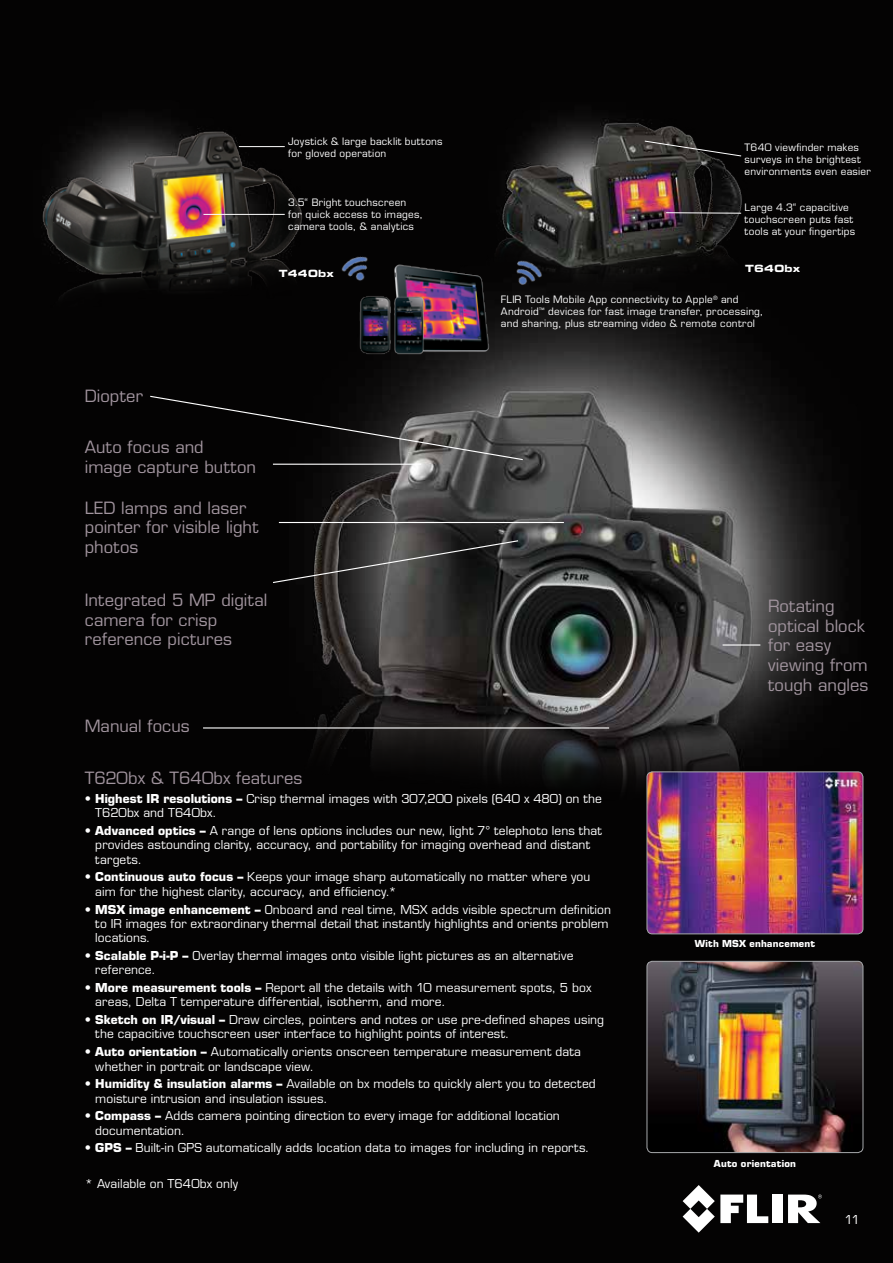
<style>
.page{position:relative;width:893px;height:1263px;background:#040303}
.page>*{position:absolute;margin:0;border:0;box-sizing:border-box;transform-origin:0 0}
.t1{font:16.5px/19.8px "Eurostile LT Std";letter-spacing:.005em;color:#a1949e}
.t2{font:12px/14.4px "Eurostile LT Std";letter-spacing:.01em;color:#fff}
.t3{font:9.9px/12px "Eurostile LT Std";letter-spacing:.025em;color:#fff}
.t4{font:9.9px "Eurostile LT Std Bold Ex 2";letter-spacing:.03em;color:#fff}
.t5{font:700 9.45px "Eurostile LT Std";letter-spacing:.02em;color:#fff}
.s1{font-weight:700}
</style>
<div class="page">
<div style="left:773px;top:1194px;width:10px;height:29px;background:#fff"></div>
<svg style="left:683px;top:1185px;width:85px;height:48px"></svg>
<svg style="left:788px;top:1194px;width:34px;height:29px"></svg>
<img style="left:502px;top:119px;width:240px;height:105px">
<img style="left:42px;top:123px;width:260px;height:172px">
<img style="left:289px;top:224px;width:545px;height:686px">
<hr style="left:203px;top:727px;width:406px;height:1px;background:#fff">
<hr style="left:723px;top:644px;width:37px;height:2px;background:#fff">
<hr style="left:273px;top:464px;width:148px;height:1px;background:#fff">
<svg style="left:150px;top:395px;width:374px;height:66px"></svg>
<hr style="left:279px;top:522px;width:285px;height:1px;background:#fff">
<svg style="left:273px;top:539px;width:246px;height:45px"></svg>
<img style="left:356px;top:265px;width:134px;height:93px">
<img style="left:498px;top:245px;width:58px;height:56px">
<img style="left:328px;top:241px;width:56px;height:54px">
<hr style="left:239px;top:146px;width:46px;height:1px;background:#fff">
<hr style="left:203px;top:214px;width:82px;height:1px;background:#fff">
<svg style="left:644px;top:140px;width:98px;height:17px"></svg>
<svg style="left:665px;top:212px;width:77px;height:2px"></svg>
<img style="left:647px;top:772px;width:216px;height:162px">
<div style="left:647px;top:771px;width:216px;height:163px;border:1px solid #a7a9ac;border-radius:5px"></div>
<img style="left:647px;top:961px;width:216px;height:191px">
<div style="left:647px;top:961px;width:216px;height:192px;border:1px solid #a7a9ac;border-radius:5px"></div>
<p class="t3" style="left:288px;top:135px;width:156px">Joystick &amp; large backlit buttons for gloved operation</p>
<p class="t3" style="left:288px;top:197px;width:136px">3.5“ Bright touchscreen<br>for quick access to images, camera tools, &amp; analytics</p>
<p class="t4" style="left:279px;top:266px;width:56px">T440bx</p>
<h1 class="t1" style="left:85px;top:386px;width:60px">Diopter</h1>
<h1 class="t1" style="left:85px;top:437px;width:173px">Auto focus and<br>image capture button</h1>
<h1 class="t1" style="left:85px;top:498px;width:175px">LED lamps and laser pointer for visible light photos</h1>
<h1 class="t1" style="left:85px;top:590px;width:184px">Integrated 5 MP digital camera for crisp reference pictures</h1>
<h1 class="t1" style="left:85px;top:717px;width:106px">Manual focus</h1>
<p class="t3" style="left:745px;top:141px;width:128px">T640 viewfinder makes surveys in the brightest environments even easier</p>
<p class="t3" style="left:745px;top:201px;width:112px">Large 4.3“ capacitive touchscreen puts fast tools at your fingertips</p>
<p class="t4" style="left:745px;top:262px;width:57px">T640bx</p>
<p class="t3" style="left:501px;top:294px;width:264px">FLIR Tools Mobile App connectivity to Apple<sup>®</sup> and<br>Android<sup>™</sup> devices for fast image transfer, processing, and sharing, plus streaming video &amp; remote control</p>
<h1 class="t1" style="left:768px;top:596px;width:102px">Rotating optical block for easy viewing from tough angles</h1>
<h1 class="t1" style="left:85px;top:768px;width:219px">T620bx &amp; T640bx features</h1>
<p class="t2" style="left:95px;top:791px;width:508px;text-indent:-10px">• <span class="s1">Highest IR resolutions –</span> Crisp thermal images with 307,200 pixels (640 x 480) on the<br>T620bx and T640bx.</p>
<p class="t2" style="left:95px;top:823px;width:508px;text-indent:-10px">• <span class="s1">Advanced optics –</span> A range of lens options includes our new, light 7° telephoto lens that provides astounding clarity, accuracy, and portability for imaging overhead and distant targets.</p>
<p class="t2" style="left:95px;top:870px;width:496px;text-indent:-10px">• <span class="s1">Continuous auto focus –</span> Keeps your image sharp automatically no matter where you aim for the highest clarity, accuracy, and efficiency.*</p>
<p class="t2" style="left:95px;top:902px;width:517px;text-indent:-10px">• <span class="s1">MSX image enhancement –</span> Onboard and real time, MSX adds visible spectrum definition to IR images for extraordinary thermal detail that instantly highlights and orients problem locations.</p>
<p class="t2" style="left:95px;top:948px;width:480px;text-indent:-10px">• <span class="s1">Scalable P-i-P –</span> Overlay thermal images onto visible light pictures as an alternative reference.</p>
<p class="t2" style="left:95px;top:980px;width:498px;text-indent:-10px">• <span class="s1">More measurement tools –</span> Report all the details with 10 measurement spots, 5 box areas, Delta T temperature differential, isotherm, and more.</p>
<p class="t2" style="left:95px;top:1012px;width:510px;text-indent:-10px">• <span class="s1">Sketch on IR/visual –</span> Draw circles, pointers and notes or use pre-defined shapes using the capacitive touchscreen user interface to highlight points of interest.</p>
<p class="t2" style="left:95px;top:1044px;width:487px;text-indent:-10px">• <span class="s1">Auto orientation –</span> Automatically orients onscreen temperature measurement data whether in portrait or landscape view.</p>
<p class="t2" style="left:95px;top:1077px;width:502px;text-indent:-10px">• <span class="s1">Humidity &amp; insulation alarms –</span> Available on bx models to quickly alert you to detected moisture intrusion and insulation issues.</p>
<p class="t2" style="left:95px;top:1109px;width:466px;text-indent:-10px">• <span class="s1">Compass –</span> Adds camera pointing direction to every image for additional location documentation.</p>
<p class="t2" style="left:85px;top:1141px;width:506px">• <span class="s1">GPS –</span> Built-in GPS automatically adds location data to images for including in reports.</p>
<p class="t2" style="left:85px;top:1176px;width:155px">* Available on T640bx only</p>
<p class="t5" style="left:695px;top:938px;width:122px">With MSX enhancement</p>
<p class="t5" style="left:714px;top:1157px;width:83px">Auto orientation</p>
<p class="t2" style="left:844px;top:1212px;width:17px">11</p>
</div>
